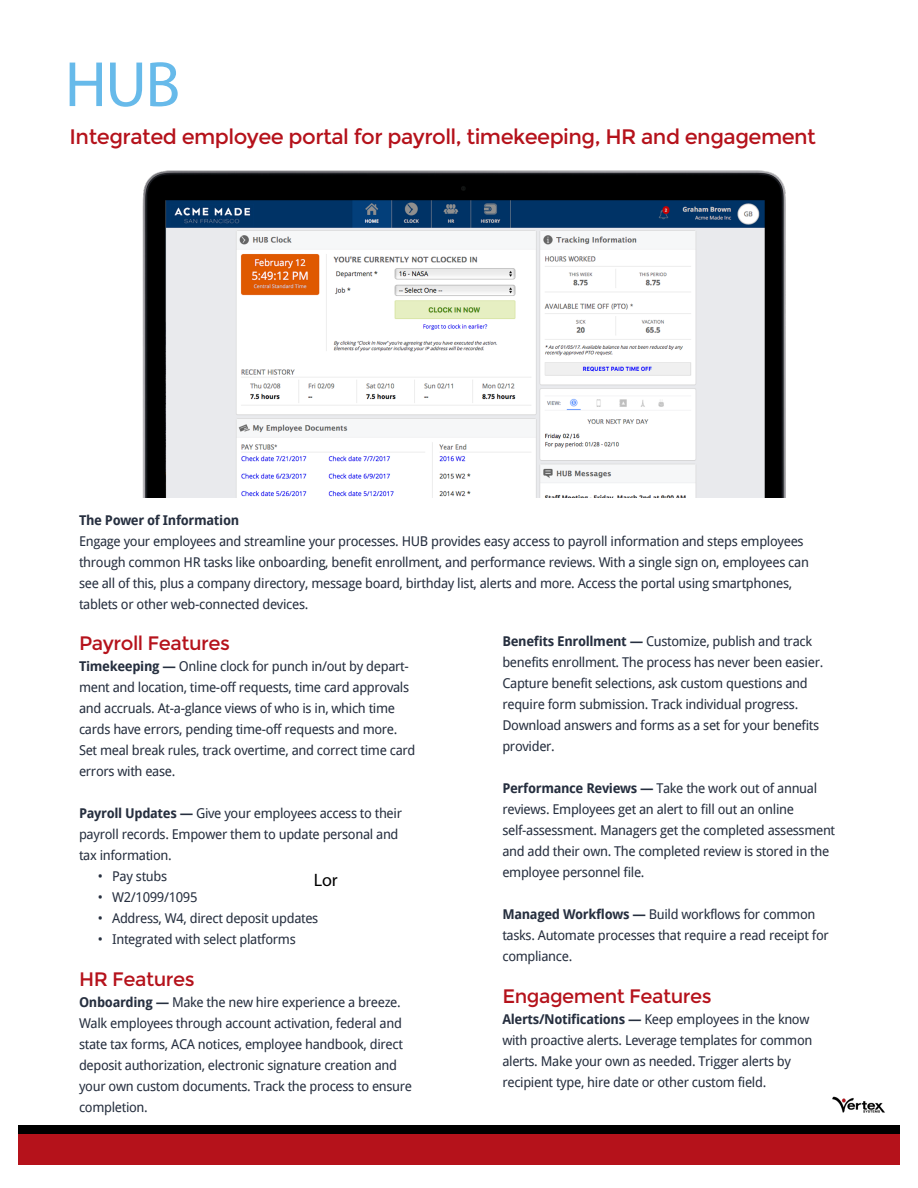
<style>
.page{position:relative;width:918px;height:1188px;background:#fff}
.page>*{position:absolute;margin:0;border:0;box-sizing:border-box;transform-origin:0 0}
.t1{font:21px "Montserrat";letter-spacing:-.025em;color:#b5121b}
.t2{font:19.5px "Montserrat";letter-spacing:-.025em;color:#b5121b}
.t3{font:18px "Myriad Pro";color:#000}
.t4{font:13.5px/21px "Droid Sans";letter-spacing:-.025em;color:#262f3f}
.t5{font:700 13.5px "Droid Sans";letter-spacing:-.025em;color:#262f3f}
.s1{font-weight:700}
</style>
<div class="page">
<div style="left:18px;top:1126px;width:882px;height:30px;background:#000"></div>
<div style="left:18px;top:1134px;width:882px;height:31px;background:#b5121b"></div>
<img style="left:142px;top:170px;width:644px;height:328px">
<svg style="left:70px;top:63px;width:32px;height:43px"></svg>
<svg style="left:110px;top:63px;width:32px;height:44px"></svg>
<svg style="left:150px;top:62px;width:28px;height:44px"></svg>
<img style="left:832px;top:1096px;width:53px;height:17px">
<h1 class="t1" style="left:70px;top:124px;width:748px">Integrated employee portal for payroll, timekeeping, HR and engagement</h1>
<p class="t5" style="left:79px;top:512px;width:162px">The Power of Information</p>
<p class="t4" style="left:79px;top:531px;width:731px">Engage your employees and streamline your processes. HUB provides easy access to payroll information and steps employees through common HR tasks like onboarding, benefit enrollment, and performance reviews. With a single sign on, employees can see all of this, plus a company directory, message board, birthday list, alerts and more. Access the portal using smartphones, tablets or other web-connected devices.</p>
<h2 class="t2" style="left:79px;top:632px;width:152px">Payroll Features</h2>
<p class="t4" style="left:79px;top:656px;width:338px"><span class="s1">Timekeeping —</span> Online clock for punch in/out by depart&shy;ment and location, time-off requests, time card approvals and accruals. At-a-glance views of who is in, which time cards have errors, pending time-off requests and more.<br>Set meal break rules, track overtime, and correct time card errors with ease.</p>
<p class="t4" style="left:79px;top:803px;width:325px"><span class="s1">Payroll Updates —</span> Give your employees access to their payroll records. Empower them to update personal and tax information.</p>
<p class="t4" style="left:98px;top:866px;width:71px">• Pay stubs</p>
<p class="t4" style="left:98px;top:887px;width:101px">• W2/1099/1095</p>
<p class="t4" style="left:98px;top:908px;width:222px">• Address, W4, direct deposit updates</p>
<p class="t4" style="left:98px;top:929px;width:199px">• Integrated with select platforms</p>
<h2 class="t2" style="left:79px;top:968px;width:117px">HR Features</h2>
<p class="t4" style="left:79px;top:992px;width:335px"><span class="s1">Onboarding —</span> Make the new hire experience a breeze.<br>Walk employees through account activation, federal and state tax forms, ACA notices, employee handbook, direct deposit authorization, electronic signature creation and your own custom documents. Track the process to ensure completion.</p>
<h3 class="t3" style="left:314px;top:868px;width:26px">Lor</h3>
<p class="t4" style="left:502px;top:630px;width:322px"><span class="s1">Benefits Enrollment —</span> Customize, publish and track benefits enrollment. The process has never been easier.<br>Capture benefit selections, ask custom questions and require form submission. Track individual progress.<br>Download answers and forms as a set for your benefits provider.</p>
<p class="t4" style="left:502px;top:777px;width:334px"><span class="s1">Performance Reviews —</span> Take the work out of annual reviews. Employees get an alert to fill out an online self-assessment. Managers get the completed assessment and add their own. The completed review is stored in the employee personnel file.</p>
<p class="t4" style="left:502px;top:903px;width:328px"><span class="s1">Managed Workflows —</span> Build workflows for common tasks. Automate processes that require a read receipt for compliance.</p>
<h2 class="t2" style="left:502px;top:984px;width:211px">Engagement Features</h2>
<p class="t4" style="left:502px;top:1008px;width:312px"><span class="s1">Alerts/Notifications —</span> Keep employees in the know with proactive alerts. Leverage templates for common alerts. Make your own as needed. Trigger alerts by recipient type, hire date or other custom field.</p>
</div>
